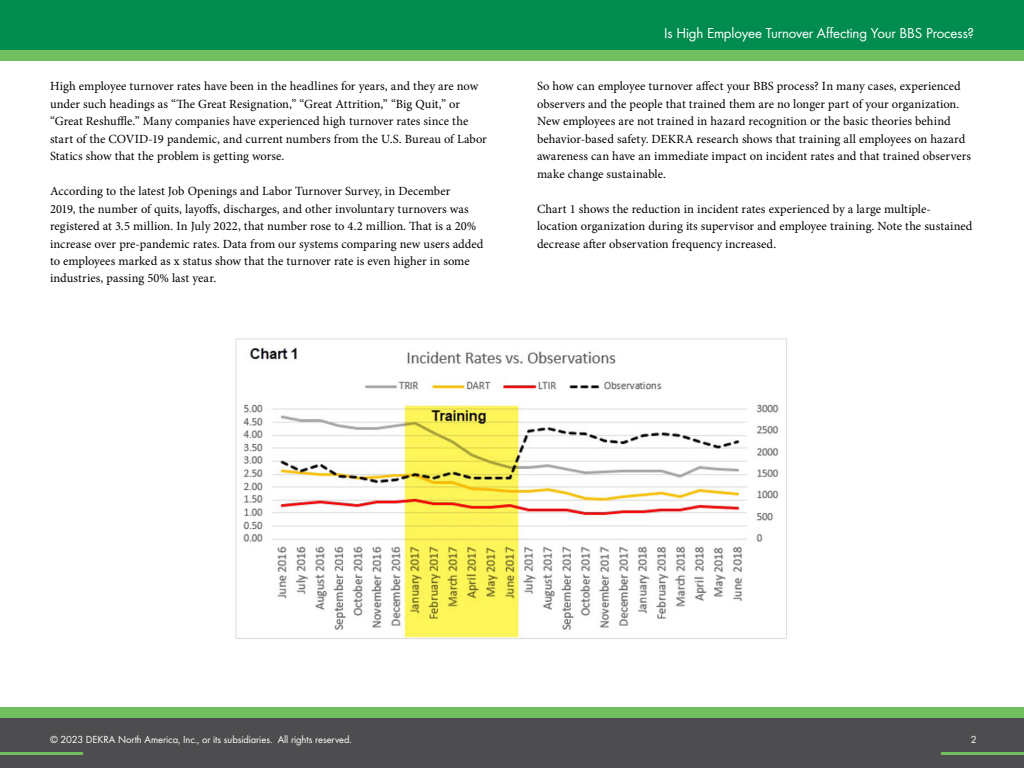
<style>
.page{position:relative;width:1024px;height:768px;background:#fff}
.page>*{position:absolute;margin:0;border:0;box-sizing:border-box;transform-origin:0 0}
.t1{font:15px "Futura Boo";letter-spacing:-.01em;color:#fff}
.t2{font:12.5px/17.5px "Minion Pro";color:#000}
.t3{font:10.65px "Futura Boo";letter-spacing:-.005em;color:#fff}
</style>
<div class="page">
<div style="left:0;top:718px;width:1024px;height:50px;background:#4d4d4f"></div>
<div style="left:0;top:707px;width:1024px;height:11px;background:#70c05d"></div>
<div style="left:0;top:0;width:1024px;height:50px;background:#008c4f"></div>
<div style="left:0;top:50px;width:1024px;height:11px;background:#70c05d"></div>
<hr style="left:0;top:752px;width:83px;height:3px;background:#70c05d">
<hr style="left:941px;top:752px;width:83px;height:3px;background:#70c05d">
<img style="left:235px;top:338px;width:552px;height:301px">
<p class="t2" style="left:50px;top:77px;width:438px">High employee turnover rates have been in the headlines for years, and they are now under such headings as “The Great Resignation,” “Great Attrition,” “Big Quit,” or “Great Reshuffle.” Many companies have experienced high turnover rates since the start of the COVID-19 pandemic, and current numbers from the U.S. Bureau of Labor Statics show that the problem is getting worse.</p>
<p class="t2" style="left:50px;top:182px;width:435px">According to the latest Job Openings and Labor Turnover Survey, in December<br>2019, the number of quits, layoffs, discharges, and other involuntary turnovers was registered at 3.5 million. In July 2022, that number rose to 4.2 million. That is a 20% increase over pre-pandemic rates. Data from our systems comparing new users added to employees marked as x status show that the turnover rate is even higher in some industries, passing 50% last year.</p>
<p class="t1" style="left:664px;top:22px;width:311px">Is High Employee Turnover Affecting Your BBS Process?</p>
<p class="t2" style="left:537px;top:77px;width:435px">So how can employee turnover affect your BBS process? In many cases, experienced observers and the people that trained them are no longer part of your organization.<br>New employees are not trained in hazard recognition or the basic theories behind behavior-based safety. DEKRA research shows that training all employees on hazard awareness can have an immediate impact on incident rates and that trained observers make change sustainable.</p>
<p class="t2" style="left:537px;top:200px;width:437px">Chart 1 shows the reduction in incident rates experienced by a large multiple&shy;location organization during its supervisor and employee training. Note the sustained decrease after observation frequency increased.</p>
<p class="t3" style="left:50px;top:733px;width:304px">© 2023 DEKRA North America, Inc., or its subsidiaries. All rights reserved.</p>
<p class="t3" style="left:971px;top:733px;width:7px">2</p>
</div>
